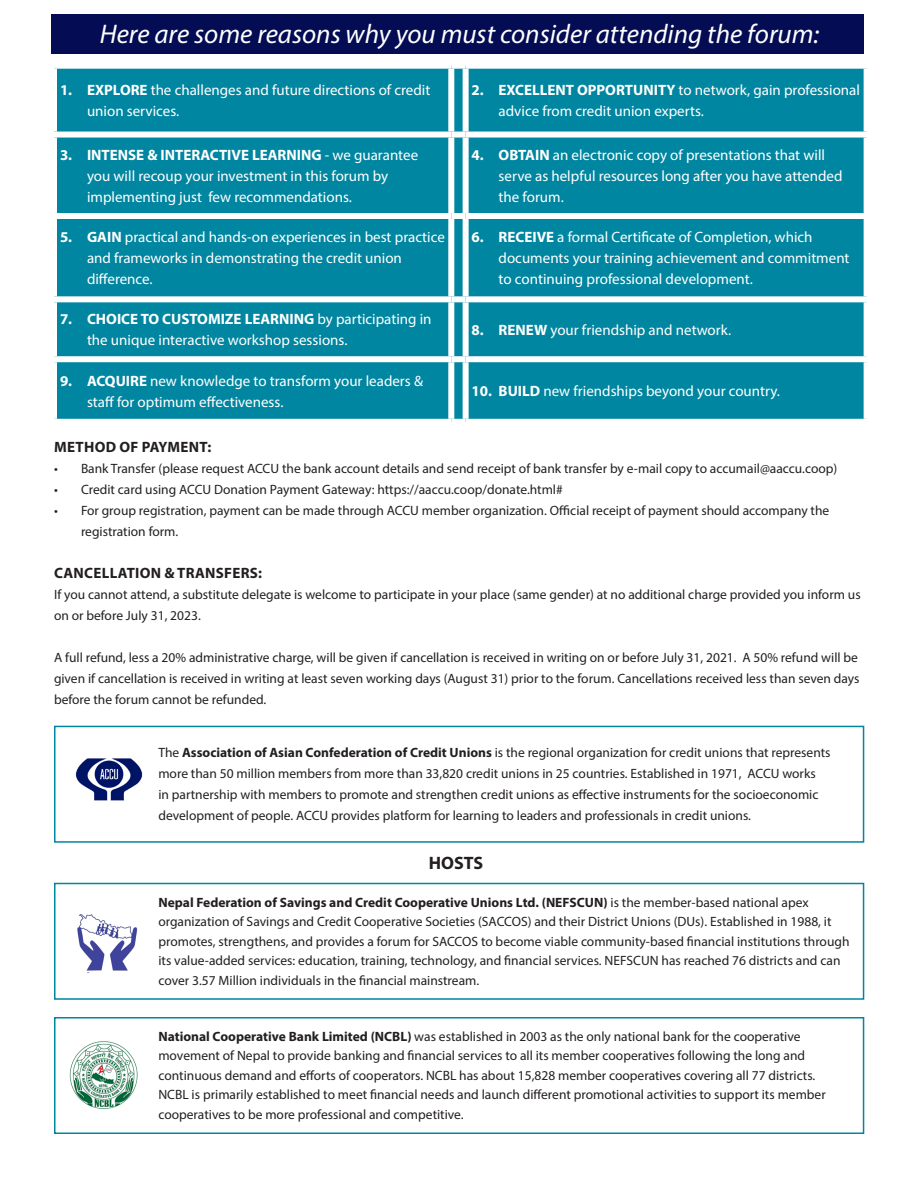
<style>
.page{position:relative;width:918px;height:1188px;background:#fff}
.page>*{position:absolute;margin:0;border:0;box-sizing:border-box;transform-origin:0 0}
.t1{font:italic 27px "Myriad Pro";color:#fff}
.t2{font:700 18px "Myriad Pro";color:#231f20}
.t3{font:15px/21px "Myriad Pro";color:#fff}
.t4{font:700 15px "Myriad Pro";letter-spacing:.02em;color:#231f20}
.t5{font:13.5px/19.5px "Myriad Pro";color:#231f20}
.s1{font-weight:700}
</style>
<div class="page">
<div style="left:54px;top:726px;width:810px;height:117px;border:2px solid #0086a0"></div>
<img style="left:76px;top:758px;width:67px;height:43px">
<div style="left:51px;top:14px;width:813px;height:40px;background:#040c53"></div>
<div style="left:57px;top:69px;width:807px;height:350px;background:#0086a0"></div>
<div style="left:448px;top:69px;width:6px;height:63px;background:#fff"></div>
<div style="left:463px;top:69px;width:6px;height:63px;background:#fff"></div>
<div style="left:51px;top:132px;width:400px;height:6px;background:#fff"></div>
<div style="left:451px;top:132px;width:15px;height:6px;background:#fff"></div>
<div style="left:448px;top:138px;width:6px;height:75px;background:#fff"></div>
<div style="left:466px;top:132px;width:404px;height:6px;background:#fff"></div>
<div style="left:463px;top:138px;width:6px;height:75px;background:#fff"></div>
<div style="left:51px;top:213px;width:400px;height:6px;background:#fff"></div>
<div style="left:451px;top:213px;width:15px;height:6px;background:#fff"></div>
<div style="left:448px;top:219px;width:6px;height:77px;background:#fff"></div>
<div style="left:466px;top:213px;width:404px;height:6px;background:#fff"></div>
<div style="left:463px;top:219px;width:6px;height:77px;background:#fff"></div>
<div style="left:51px;top:296px;width:400px;height:6px;background:#fff"></div>
<div style="left:451px;top:296px;width:15px;height:6px;background:#fff"></div>
<div style="left:448px;top:302px;width:6px;height:54px;background:#fff"></div>
<div style="left:466px;top:296px;width:404px;height:6px;background:#fff"></div>
<div style="left:463px;top:302px;width:6px;height:54px;background:#fff"></div>
<div style="left:51px;top:356px;width:400px;height:6px;background:#fff"></div>
<div style="left:451px;top:356px;width:15px;height:6px;background:#fff"></div>
<div style="left:448px;top:362px;width:6px;height:57px;background:#fff"></div>
<div style="left:466px;top:356px;width:404px;height:6px;background:#fff"></div>
<div style="left:463px;top:362px;width:6px;height:57px;background:#fff"></div>
<div style="left:54px;top:883px;width:810px;height:117px;border:2px solid #0086a0"></div>
<div style="left:54px;top:1017px;width:810px;height:117px;border:2px solid #0086a0"></div>
<img style="left:77px;top:914px;width:61px;height:57px">
<img style="left:69px;top:1041px;width:69px;height:68px">
<p class="t1" style="left:100px;top:17px;width:721px">Here are some reasons why you must consider attending the forum:</p>
<p class="t3" style="left:87px;top:79px;width:345px;text-indent:-27px"><span class="s1">1. EXPLORE</span> the challenges and future directions of credit union services.</p>
<p class="t3" style="left:499px;top:79px;width:363px;text-indent:-27px"><span class="s1">2. EXCELLENT OPPORTUNITY</span> to network, gain professional advice from credit union experts.</p>
<p class="t3" style="left:87px;top:144px;width:333px;text-indent:-27px"><span class="s1">3. INTENSE &amp; INTERACTIVE LEARNING</span> - we guarantee you will recoup your investment in this forum by implementing just few recommendations.</p>
<p class="t3" style="left:499px;top:144px;width:345px;text-indent:-27px"><span class="s1">4. OBTAIN</span> an electronic copy of presentations that will serve as helpful resources long after you have attended the forum.</p>
<p class="t3" style="left:87px;top:227px;width:359px;text-indent:-27px"><span class="s1">5. GAIN</span> practical and hands-on experiences in best practice and frameworks in demonstrating the credit union difference.</p>
<p class="t3" style="left:499px;top:227px;width:352px;text-indent:-27px"><span class="s1">6. RECEIVE</span> a formal Certificate of Completion, which documents your training achievement and commitment to continuing professional development.</p>
<p class="t3" style="left:87px;top:309px;width:346px;text-indent:-27px"><span class="s1">7. CHOICE TO CUSTOMIZE LEARNING</span> by participating in the unique interactive workshop sessions.</p>
<p class="t3" style="left:472px;top:319px;width:261px"><span class="s1">8. RENEW</span> your friendship and network.</p>
<p class="t3" style="left:87px;top:370px;width:338px;text-indent:-27px"><span class="s1">9. ACQUIRE</span> new knowledge to transform your leaders &amp; staff for optimum effectiveness.</p>
<p class="t3" style="left:472px;top:380px;width:310px"><span class="s1">10. BUILD</span> new friendships beyond your country.</p>
<p class="t4" style="left:54px;top:437px;width:159px">METHOD OF PAYMENT:</p>
<p class="t5" style="left:54px;top:458px;width:785px">• Bank Transfer (please request ACCU the bank account details and send receipt of bank transfer by e-mail copy to accumail@aaccu.coop)</p>
<p class="t5" style="left:54px;top:479px;width:510px">• Credit card using ACCU Donation Payment Gateway: https://aaccu.coop/donate.html#</p>
<p class="t5" style="left:81px;top:500px;width:750px;line-height:21px;text-indent:-27px">• For group registration, payment can be made through ACCU member organization. Official receipt of payment should accompany the registration form.</p>
<p class="t4" style="left:54px;top:563px;width:209px">CANCELLATION &amp; TRANSFERS:</p>
<p class="t5" style="left:54px;top:584px;width:808px;line-height:21px">If you cannot attend, a substitute delegate is welcome to participate in your place (same gender) at no additional charge provided you inform us on or before July 31, 2023.</p>
<p class="t5" style="left:54px;top:647px;width:807px;line-height:21px;text-align:justify">A full refund, less a 20% administrative charge, will be given if cancellation is received in writing on or before July 31, 2021. A 50% refund will be given if cancellation is received in writing at least seven working days (August 31) prior to the forum. Cancellations received less than seven days before the forum cannot be refunded.</p>
<p class="t5" style="left:158px;top:742px;width:674px;line-height:21px">The <span class="s1">Association of Asian Confederation of Credit Unions</span> is the regional organization for credit unions that represents more than 50 million members from more than 33,820 credit unions in 25 countries. Established in 1971, ACCU works<br>in partnership with members to promote and strengthen credit unions as effective instruments for the socioeconomic development of people. ACCU provides platform for learning to leaders and professionals in credit unions.</p>
<p class="t2" style="left:429px;top:851px;width:56px">HOSTS</p>
<p class="t5" style="left:158px;top:892px;width:693px"><span class="s1">Nepal Federation of Savings and Credit Cooperative Unions Ltd. (NEFSCUN)</span> is the member-based national apex organization of Savings and Credit Cooperative Societies (SACCOS) and their District Unions (DUs). Established in 1988, it promotes, strengthens, and provides a forum for SACCOS to become viable community-based financial institutions through its value-added services: education, training, technology, and financial services. NEFSCUN has reached 76 districts and can cover 3.57 Million individuals in the financial mainstream.</p>
<p class="t5" style="left:158px;top:1026px;width:669px"><span class="s1">National Cooperative Bank Limited (NCBL)</span> was established in 2003 as the only national bank for the cooperative movement of Nepal to provide banking and financial services to all its member cooperatives following the long and continuous demand and efforts of cooperators. NCBL has about 15,828 member cooperatives covering all 77 districts.<br>NCBL is primarily established to meet financial needs and launch different promotional activities to support its member cooperatives to be more professional and competitive.</p>
</div>
